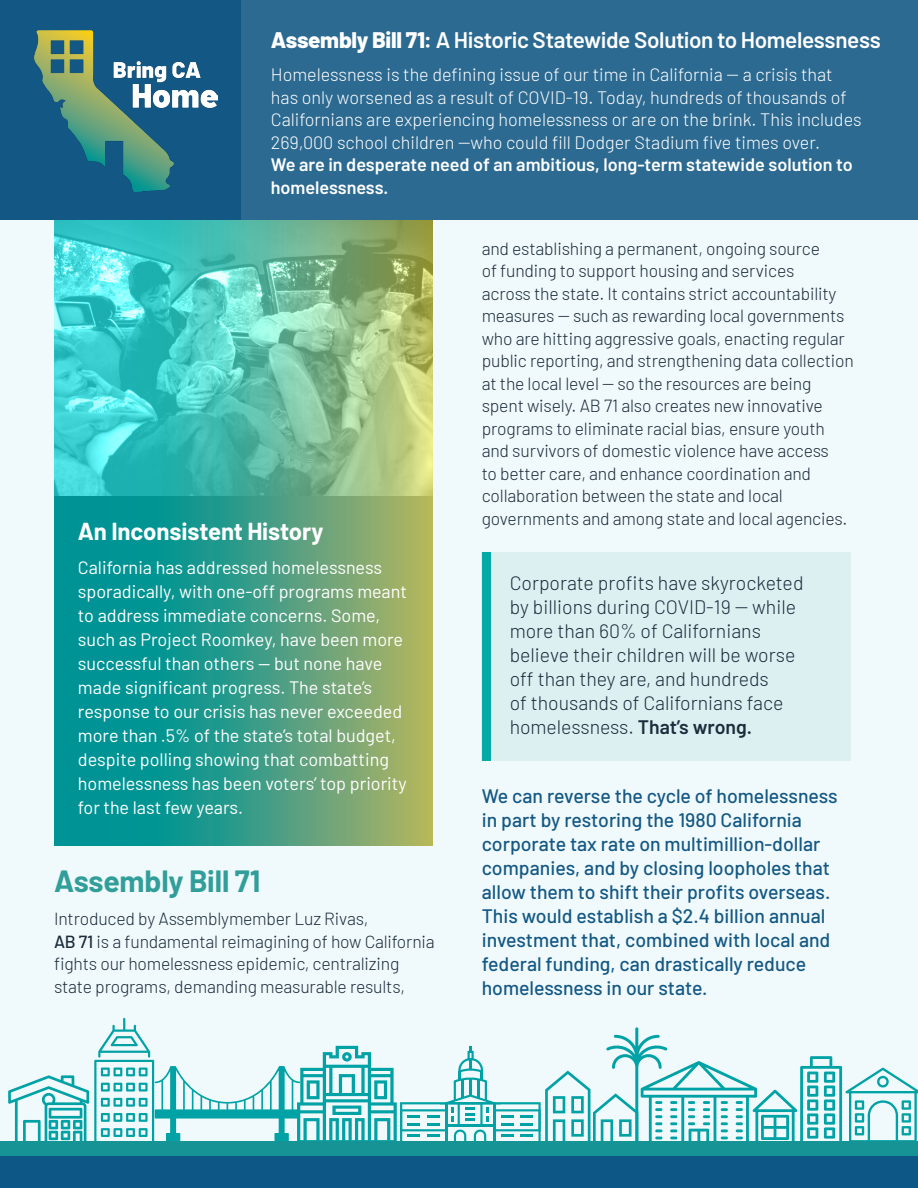
<style>
.page{position:relative;width:918px;height:1188px;background:#f0f9fb}
.page>*{position:absolute;margin:0;border:0;box-sizing:border-box;transform-origin:0 0}
.t1{font:700 30px "Barlow";letter-spacing:-.005em;color:#319e99}
.t2{font:700 24px "Barlow";letter-spacing:-.005em;color:#fff}
.t3{font:600 22.5px "Barlow";letter-spacing:-.015em;color:#fff}
.t4{font:500 19.5px/24px "Barlow";color:#135884}
.t5{font:300 19.5px/24px "Barlow";color:#1c2c3c}
.t6{font:18px/24px "Barlow";color:#fff}
.t7{font:300 18px/22.5px "Barlow";color:#fff}
.t8{font:600 18px/22.5px "Barlow";color:#fff}
.t9{font:300 17.55px/22.5px "Barlow";letter-spacing:-.01em;color:#1c2c3c}
.s1{font-weight:800}
.s2{font-weight:700}
.s3{font-weight:500}
.s4{font-weight:600}
</style>
<div class="page">
<svg style="left:8px;top:1018px;width:910px;height:124px"></svg>
<div style="left:0;top:1142px;width:918px;height:46px;background:#169394"></div>
<div style="left:0;top:1156px;width:918px;height:32px;background:#0c5785"></div>
<img style="left:55px;top:220px;width:378px;height:276px">
<svg style="left:55px;top:496px;width:378px;height:350px;background:#3f9e83"></svg>
<div style="left:482px;top:552px;width:369px;height:208px;background:#ddf0f1"></div>
<div style="left:0;top:1px;width:241px;height:219px;background:#135884"></div>
<div style="left:241px;top:1px;width:677px;height:219px;background:#2c6a91"></div>
<img style="left:35px;top:30px;width:183px;height:162px">
<p class="t3" style="left:271px;top:24px;width:612px"><span class="s1">Assembly Bill 71</span><span class="s2">:</span> A Historic Statewide Solution to Homelessness</p>
<p class="t7" style="left:271px;top:62px;width:592px">Homelessness is the defining issue of our time in California -- a crisis that has only worsened as a result of COVID-19. Today, hundreds of thousands of Californians are experiencing homelessness or are on the brink. This includes 269,000 school children --who could fill Dodger Stadium five times over.</p>
<p class="t8" style="left:271px;top:152px;width:583px">We are in desperate need of an ambitious, long-term statewide solution to homelessness.</p>
<p class="t2" style="left:78px;top:513px;width:247px">An Inconsistent History</p>
<p class="t6" style="left:78px;top:554px;width:331px">California has addressed homelessness sporadically, with one-off programs meant to address immediate concerns. Some, such as Project Roomkey, have been more successful than others -- but none have made significant progress. The state’s response to our crisis has never exceeded more than .5% of the state’s total budget, despite polling showing that combatting homelessness has been voters’ top priority for the last few years.</p>
<p class="t1" style="left:54px;top:859px;width:208px">Assembly Bill 71</p>
<p class="t9" style="left:54px;top:907px;width:382px">Introduced by Assemblymember Luz Rivas,<br><span class="s3">AB 71</span> is a fundamental reimagining of how California fights our homelessness epidemic, centralizing state programs, demanding measurable results,</p>
<p class="t9" style="left:482px;top:236px;width:374px">and establishing a permanent, ongoing source<br>of funding to support housing and services<br>across the state. It contains strict accountability measures -- such as rewarding local governments who are hitting aggressive goals, enacting regular public reporting, and strengthening data collection at the local level -- so the resources are being spent wisely. AB 71 also creates new innovative programs to eliminate racial bias, ensure youth and survivors of domestic violence have access<br>to better care, and enhance coordination and collaboration between the state and local governments and among state and local agencies.</p>
<p class="t5" style="left:510px;top:569px;width:295px">Corporate profits have skyrocketed by billions during COVID-19 -- while more than 60% of Californians believe their children will be worse off than they are, and hundreds<br>of thousands of Californians face homelessness. <span class="s4">That’s wrong.</span></p>
<p class="t4" style="left:482px;top:783px;width:357px">We can reverse the cycle of homelessness in part by restoring the 1980 California corporate tax rate on multimillion-dollar companies, and by closing loopholes that allow them to shift their profits overseas.<br>This would establish a $2.4 billion annual investment that, combined with local and federal funding, can drastically reduce homelessness in our state.</p>
</div>
